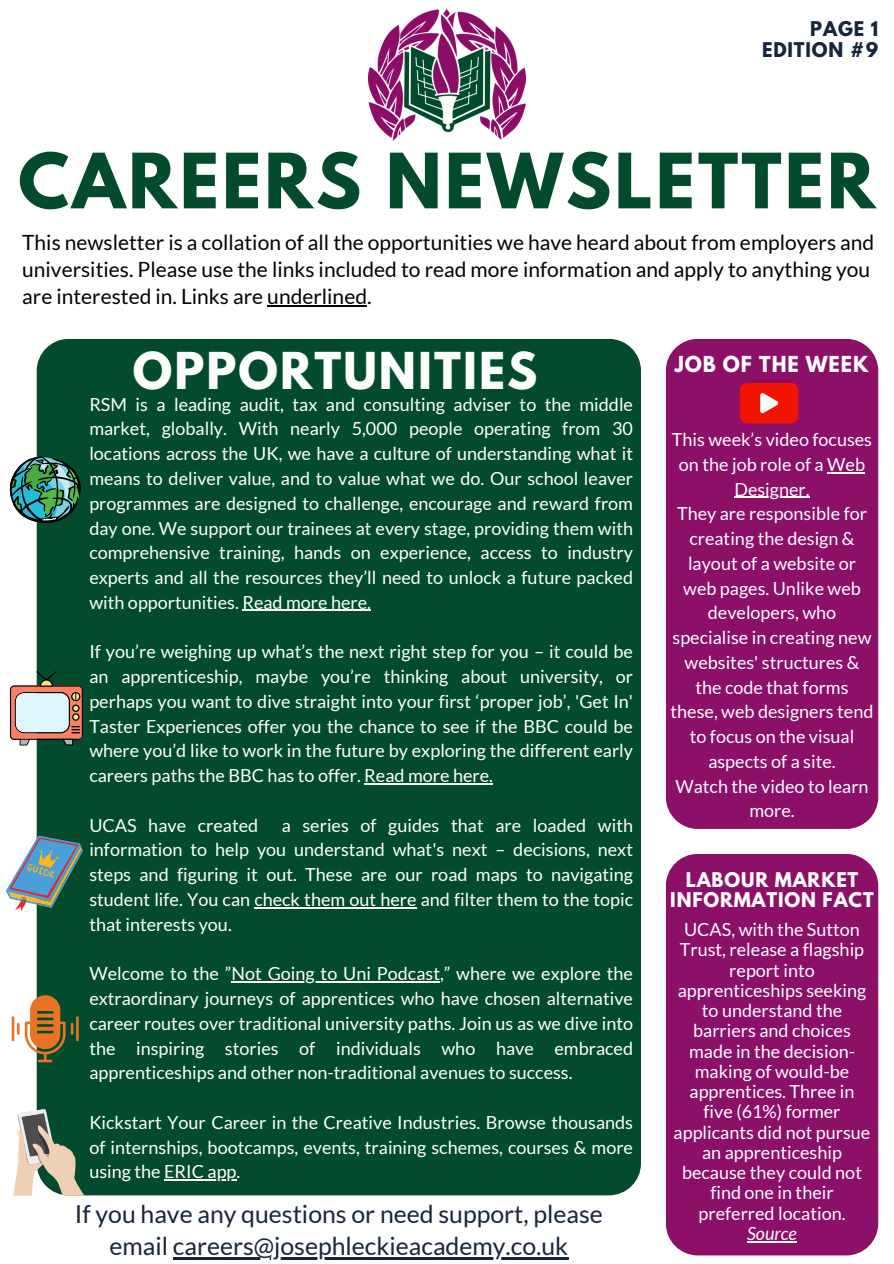
<style>
.page{position:relative;width:894px;height:1264px;background:#fff}
.page>*{position:absolute;margin:0;border:0;box-sizing:border-box;transform-origin:0 0}
.t1{font:700 67.5px "League Spartan";letter-spacing:.045em;color:#024b2c}
.t2{font:700 45px "League Spartan";letter-spacing:.045em;color:#fff}
.t3{font:24.75px/31.5px "Lato";color:#18253b;text-align:center}
.t4{font:21px/27px "Lato";color:#030303}
.t5{font:700 19.5px "League Spartan";letter-spacing:.045em;color:#fff}
.t6{font:18px/24.8px "Lato";color:#fff;text-align:justify}
.t7{font:700 18px/20.2px "League Spartan";letter-spacing:.045em;color:#fff;text-align:center}
.t8{font:700 18px/20.2px "League Spartan";letter-spacing:.045em;color:#18253b;text-align:right}
.t9{font:italic 18px "Lato";color:#fff}
</style>
<div class="page">
<div style="left:37px;top:339px;width:603px;height:856px;background:#024b2c;border-radius:32px"></div>
<div style="left:665px;top:339px;width:213px;height:490px;background:#8c0f68;border-radius:32px"></div>
<div style="left:665px;top:853px;width:213px;height:402px;background:#8c0f68;border-radius:32px"></div>
<img style="left:368px;top:10px;width:157px;height:130px">
<hr style="left:173px;top:1257px;width:395px;height:2px;background:#18253b">
<hr style="left:267px;top:305px;width:100px;height:1px;background:#030303">
<svg style="left:740px;top:383px;width:58px;height:40px;background:#f12a1a"></svg>
<hr style="left:242px;top:610px;width:129px;height:1px;background:#fff">
<hr style="left:364px;top:783px;width:129px;height:1px;background:#fff">
<hr style="left:263px;top:907px;width:153px;height:1px;background:#fff">
<hr style="left:231px;top:981px;width:209px;height:1px;background:#fff">
<hr style="left:164px;top:1179px;width:72px;height:1px;background:#fff">
<svg style="left:10px;top:456px;width:71px;height:67px"></svg>
<svg style="left:10px;top:671px;width:73px;height:74px"></svg>
<svg style="left:6px;top:820px;width:77px;height:102px"></svg>
<hr style="left:12px;top:1016px;width:2px;height:25px;background:#ea7223">
<svg style="left:17px;top:995px;width:56px;height:67px"></svg>
<hr style="left:76px;top:1016px;width:3px;height:25px;background:#ea7223">
<svg style="left:14px;top:1108px;width:70px;height:87px"></svg>
<hr style="left:747px;top:1241px;width:49px;height:1px;background:#fff">
<hr style="left:827px;top:472px;width:37px;height:1px;background:#fff">
<hr style="left:734px;top:496px;width:75px;height:2px;background:#fff">
<p class="t8" style="left:762px;top:21px;width:117px">PAGE 1<br>EDITION #9</p>
<h4 class="t1" style="left:18px;top:148px;width:858px">CAREERS NEWSLETTER</h4>
<h2 class="t4" style="left:22px;top:228px;width:853px">This newsletter is a collation of all the opportunities we have heard about from employers and universities. Please use the links included to read more information and apply to anything you are interested in. Links are underlined.</h2>
<h1 class="t2" style="left:133px;top:348px;width:406px">OPPORTUNITIES</h1>
<h6 class="t5" style="left:674px;top:354px;width:195px">JOB OF THE WEEK</h6>
<p class="t6" style="left:89px;top:391px;width:545px">RSM is a leading audit, tax and consulting adviser to the middle market, globally. With nearly 5,000 people operating from 30 locations across the UK, we have a culture of understanding what it means to deliver value, and to value what we do. Our school leaver programmes are designed to challenge, encourage and reward from day one. We support our trainees at every stage, providing them with comprehensive training, hands on experience, access to industry experts and all the resources they’ll need to unlock a future packed with opportunities. Read more here.</p>
<p class="t6" style="left:89px;top:639px;width:545px">If you’re weighing up what’s the next right step for you – it could be an apprenticeship, maybe you’re thinking about university, or perhaps you want to dive straight into your first ‘proper job’, 'Get In' Taster Experiences offer you the chance to see if the BBC could be where you’d like to work in the future by exploring the different early careers paths the BBC has to offer. Read more here.</p>
<p class="t6" style="left:89px;top:812px;width:170px">UCAS have created</p>
<p class="t6" style="left:89px;top:812px;width:545px;text-indent:192px">a series of guides that are loaded with information to help you understand what's next – decisions, next steps and figuring it out. These are our road maps to navigating student life. You can check them out here and filter them to the topic that interests you.</p>
<p class="t6" style="left:89px;top:960px;width:545px">Welcome to the ”Not Going to Uni Podcast,” where we explore the</p>
<p class="t6" style="left:89px;top:985px;width:545px">extraordinary journeys of apprentices who have chosen alternative career routes over traditional university paths. Join us as we dive into the inspiring stories of individuals who have embraced apprenticeships and other non-traditional avenues to success.</p>
<p class="t6" style="left:89px;top:1109px;width:545px">Kickstart Your Career in the Creative Industries. Browse thousands</p>
<p class="t6" style="left:89px;top:1134px;width:545px">of internships, bootcamps, events, training schemes, courses &amp; more using the ERIC app.</p>
<h5 class="t3" style="left:75px;top:1197px;width:529px">If you have any questions or need support, please email careers@josephleckieacademy.co.uk</h5>
<p class="t6" style="left:671px;top:426px;width:202px;text-align:center">This week’s video focuses on the job role of a Web</p>
<p class="t6" style="left:677px;top:476px;width:191px;text-align:center">Designer.<br>They are responsible for creating the design &amp;</p>
<h6 class="t6" style="left:670px;top:550px;width:204px;text-align:center">layout of a website or web pages. Unlike web developers, who specialise in creating new websites' structures &amp; the code that forms these, web designers tend to focus on the visual aspects of a site.<br>Watch the video to learn more.</h6>
<p class="t7" style="left:670px;top:871px;width:205px">LABOUR MARKET<br>INFORMATION FACT</p>
<p class="t6" style="left:673px;top:919px;width:198px;line-height:20.2px;text-align:center">UCAS, with the Sutton<br>Trust, release a flagship report into apprenticeships seeking to understand the barriers and choices made in the decision&shy;making of would-be apprentices. Three in five (61%) former applicants did not pursue an apprenticeship because they could not find one in their preferred location.</p>
<p class="t9" style="left:747px;top:1222px;width:51px">Source</p>
</div>
